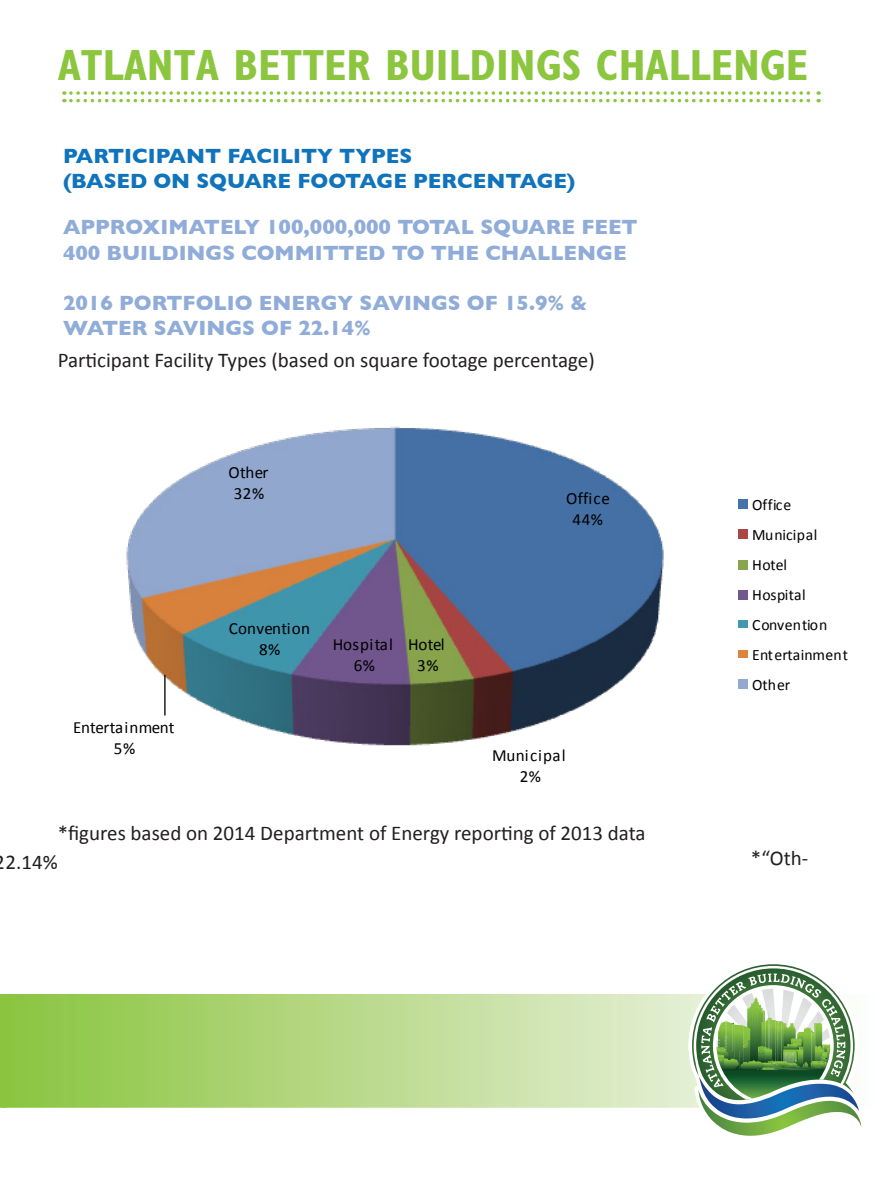
<style>
.page{position:relative;width:882px;height:1197px;background:#fff}
.page>*{position:absolute;margin:0;border:0;box-sizing:border-box;transform-origin:0 0}
.t1{font:700 condensed 43.75px "Gill Sans";color:#8bc63e}
.t2{font:700 21px/25.2px "Gill Sans";color:#90acd8}
.t3{font:21px "Calibri";color:#231f20}
.t4{font:700 21px/25.2px "Gill Sans";color:#1074bc}
.t5{font:17.15px/21px "Calibri";letter-spacing:.015em;color:#000;text-align:center}
.t6{font:17.15px/21px "Calibri";letter-spacing:-.005em;color:#000;text-align:center}
.t7{font:15.75px/30.1px "Calibri";letter-spacing:.005em;color:#000}
</style>
<div class="page">
<svg style="left:0;top:994px;width:689px;height:114px;background:#b7d988"></svg>
<svg style="left:689px;top:964px;width:173px;height:172px"></svg>
<svg style="left:71px;top:91px;width:748px;height:11px"></svg>
<svg style="left:126px;top:426px;width:622px;height:320px"></svg>
<p class="t1" style="left:58px;top:39px;width:752px">ATLANTA BETTER BUILDINGS CHALLENGE</p>
<p class="t4" style="left:63px;top:143px;width:514px">PARTICIPANT FACILITY TYPES<br>(BASED ON SQUARE FOOTAGE PERCENTAGE)</p>
<p class="t2" style="left:63px;top:215px;width:576px">APPROXIMATELY 100,000,000 TOTAL SQUARE FEET<br>400 BUILDINGS COMMITTED TO THE CHALLENGE</p>
<p class="t2" style="left:63px;top:290px;width:526px">2016 PORTFOLIO ENERGY SAVINGS OF 15.9% &amp;</p>
<p class="t2" style="left:63px;top:315px;width:310px">WATER SAVINGS OF 22.14%</p>
<p class="t3" style="left:58px;top:347px;width:539px">Participant Facility Types (based on square footage percentage)</p>
<p class="t6" style="left:73px;top:717px;width:103px">Entertainment<br>5%</p>
<p class="t5" style="left:228px;top:462px;width:42px">Other<br>32%</p>
<p class="t5" style="left:229px;top:618px;width:83px">Convention<br>8%</p>
<p class="t5" style="left:333px;top:634px;width:62px">Hospital<br>6%</p>
<p class="t5" style="left:408px;top:634px;width:38px">Hotel<br>3%</p>
<p class="t5" style="left:566px;top:488px;width:45px">Office<br>44%</p>
<p class="t5" style="left:492px;top:744px;width:75px">Municipal<br>2%</p>
<p class="t3" style="left:58px;top:819px;width:590px">*figures based on 2014 Department of Energy reporting of 2013 data</p>
<p class="t3" style="left:-5px;top:849px;width:64px">22.14%</p>
<p class="t7" style="left:752px;top:490px;width:97px">Office<br>Municipal<br>Hotel<br>Hospital<br>Convention<br>Entertainment<br>Other</p>
<p class="t3" style="left:751px;top:845px;width:59px">*“Oth-</p>
</div>
